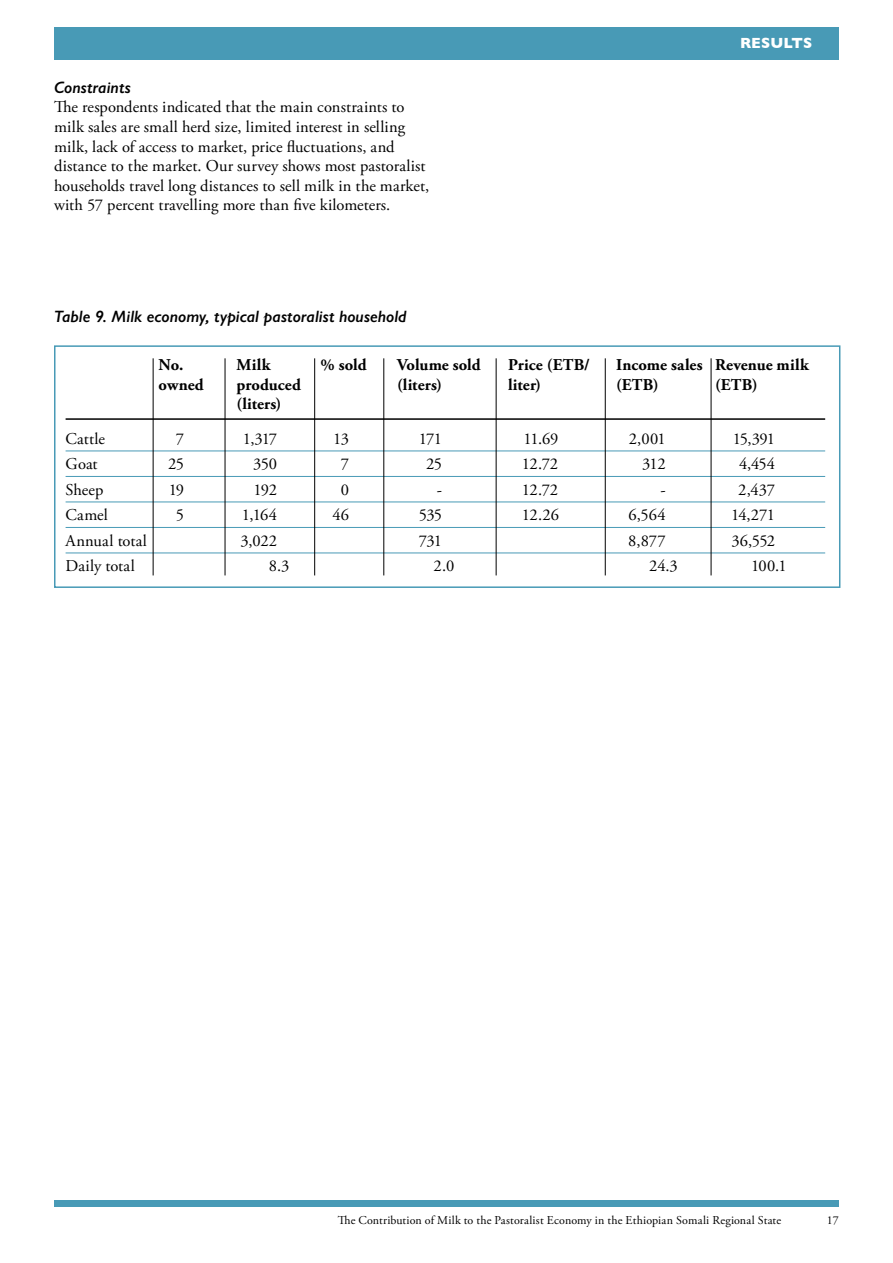
<style>
.page{position:relative;width:893px;height:1263px;background:#fff}
.page>*{position:absolute;margin:0;border:0;box-sizing:border-box;transform-origin:0 0}
.body_copy{font:16.5px/19.5px "Adobe Garamond Pro";letter-spacing:.005em;color:#000}
.body_copy-2{font:700 16.5px "Adobe Garamond Pro";letter-spacing:.005em;color:#000}
.subhead_2_italic{font:italic 600 16.5px "Gill Sans";color:#000}
.subhead{font:700 15px "Gill Sans";letter-spacing:.005em;color:#fff}
.t1{font:12px "Adobe Garamond Pro";letter-spacing:.015em;color:#000}
</style>
<div class="page">
<div style="left:54px;top:1201px;width:785px;height:6px;background:#489ab6"></div>
<div style="left:54px;top:27px;width:785px;height:32px;background:#489ab6"></div>
<hr style="left:66px;top:418px;width:759px;height:2px;background:#000">
<hr style="left:66px;top:451px;width:759px;height:1px;background:#489ab6">
<hr style="left:66px;top:476px;width:759px;height:1px;background:#489ab6">
<hr style="left:66px;top:502px;width:759px;height:1px;background:#489ab6">
<hr style="left:66px;top:527px;width:759px;height:1px;background:#489ab6">
<hr style="left:66px;top:553px;width:759px;height:1px;background:#489ab6">
<div style="left:54px;top:345px;width:786px;height:243px;border:2px solid #489ab6"></div>
<hr style="left:153px;top:358px;width:1px;height:217px;background:#000">
<hr style="left:225px;top:358px;width:1px;height:217px;background:#000">
<hr style="left:314px;top:358px;width:1px;height:217px;background:#000">
<hr style="left:383px;top:358px;width:1px;height:217px;background:#000">
<hr style="left:496px;top:358px;width:1px;height:217px;background:#000">
<hr style="left:605px;top:358px;width:1px;height:217px;background:#000">
<hr style="left:711px;top:358px;width:1px;height:217px;background:#000">
<p class="subhead_2_italic" style="left:54px;top:77px;width:78px">Constraints</p>
<p class="body_copy" style="left:54px;top:98px;width:377px">The respondents indicated that the main constraints to milk sales are small herd size, limited interest in selling milk, lack of access to market, price fluctuations, and distance to the market. Our survey shows most pastoralist households travel long distances to sell milk in the market, with 57 percent travelling more than five kilometers.</p>
<p class="subhead_2_italic" style="left:54px;top:307px;width:354px">Table 9. Milk economy, typical pastoralist household</p>
<p class="subhead" style="left:740px;top:34px;width:74px">RESULTS</p>
<p class="body_copy-2" style="left:159px;top:355px;width:26px">No.</p>
<p class="body_copy-2" style="left:237px;top:355px;width:36px">Milk</p>
<p class="body_copy-2" style="left:321px;top:355px;width:48px">% sold</p>
<p class="body_copy-2" style="left:397px;top:355px;width:85px">Volume sold</p>
<p class="body_copy-2" style="left:508px;top:355px;width:83px">Price (ETB/</p>
<p class="body_copy-2" style="left:616px;top:355px;width:194px">Income sales Revenue milk</p>
<p class="body_copy-2" style="left:159px;top:375px;width:47px">owned</p>
<p class="body_copy-2" style="left:237px;top:375px;width:66px">produced</p>
<p class="body_copy-2" style="left:397px;top:375px;width:46px">(liters)</p>
<p class="body_copy-2" style="left:508px;top:375px;width:35px">liter)</p>
<p class="body_copy-2" style="left:616px;top:375px;width:44px">(ETB)</p>
<p class="body_copy-2" style="left:715px;top:375px;width:44px">(ETB)</p>
<p class="body_copy-2" style="left:237px;top:394px;width:46px">(liters)</p>
<p class="body_copy" style="left:66px;top:429px;width:41px">Cattle</p>
<p class="body_copy" style="left:176px;top:429px;width:10px">7</p>
<p class="body_copy" style="left:243px;top:429px;width:36px">1,317</p>
<p class="body_copy" style="left:333px;top:429px;width:18px">13</p>
<p class="body_copy" style="left:419px;top:429px;width:25px">171</p>
<p class="body_copy" style="left:523px;top:429px;width:36px">11.69</p>
<p class="body_copy" style="left:629px;top:429px;width:38px">2,001</p>
<p class="body_copy" style="left:733px;top:429px;width:44px">15,391</p>
<p class="body_copy" style="left:66px;top:455px;width:34px">Goat</p>
<p class="body_copy" style="left:168px;top:455px;width:17px">25</p>
<p class="body_copy" style="left:253px;top:455px;width:25px">350</p>
<p class="body_copy" style="left:341px;top:455px;width:10px">7</p>
<p class="body_copy" style="left:426px;top:455px;width:17px">25</p>
<p class="body_copy" style="left:522px;top:455px;width:38px">12.72</p>
<p class="body_copy" style="left:642px;top:455px;width:25px">312</p>
<p class="body_copy" style="left:739px;top:455px;width:38px">4,454</p>
<p class="body_copy" style="left:66px;top:480px;width:39px">Sheep</p>
<p class="body_copy" style="left:169px;top:480px;width:17px">19</p>
<p class="body_copy" style="left:254px;top:480px;width:25px">192</p>
<p class="body_copy" style="left:341px;top:480px;width:10px">0</p>
<p class="body_copy" style="left:437px;top:480px;width:7px">-</p>
<p class="body_copy" style="left:522px;top:480px;width:38px">12.72</p>
<p class="body_copy" style="left:660px;top:480px;width:7px">-</p>
<p class="body_copy" style="left:738px;top:480px;width:38px">2,437</p>
<p class="body_copy" style="left:66px;top:506px;width:44px">Camel</p>
<p class="body_copy" style="left:176px;top:506px;width:10px">5</p>
<p class="body_copy" style="left:242px;top:506px;width:37px">1,164</p>
<p class="body_copy" style="left:332px;top:506px;width:18px">46</p>
<p class="body_copy" style="left:419px;top:506px;width:25px">535</p>
<p class="body_copy" style="left:522px;top:506px;width:39px">12.26</p>
<p class="body_copy" style="left:628px;top:506px;width:39px">6,564</p>
<p class="body_copy" style="left:731px;top:506px;width:45px">14,271</p>
<p class="body_copy" style="left:66px;top:531px;width:83px">Annual total</p>
<p class="body_copy" style="left:240px;top:531px;width:38px">3,022</p>
<p class="body_copy" style="left:419px;top:531px;width:25px">731</p>
<p class="body_copy" style="left:628px;top:531px;width:39px">8,877</p>
<p class="body_copy" style="left:731px;top:531px;width:45px">36,552</p>
<p class="body_copy" style="left:66px;top:557px;width:71px">Daily total</p>
<p class="body_copy" style="left:269px;top:557px;width:22px">8.3</p>
<p class="body_copy" style="left:434px;top:557px;width:22px">2.0</p>
<p class="body_copy" style="left:649px;top:557px;width:30px">24.3</p>
<p class="body_copy" style="left:751px;top:557px;width:37px">100.1</p>
<p class="t1" style="left:338px;top:1213px;width:445px">The Contribution of Milk to the Pastoralist Economy in the Ethiopian Somali Regional State</p>
<p class="t1" style="left:827px;top:1213px;width:13px">17</p>
</div>
